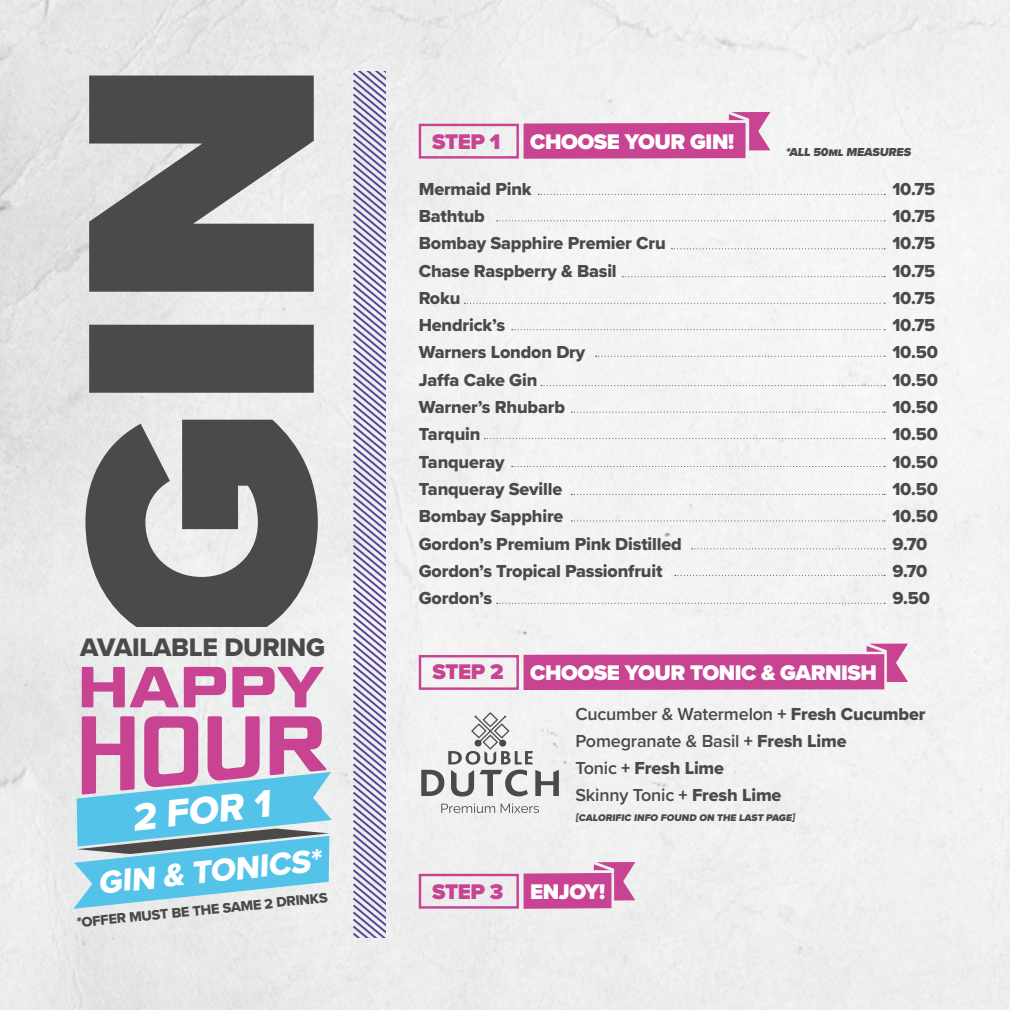
<style>
.page{position:relative;width:1010px;height:1010px;background:#fff}
.page>*{position:absolute;margin:0;border:0;box-sizing:border-box;transform-origin:0 0}
.t1{font:39.4px "Proxima Nova Extrabld";color:#fff}
.t2{font:32.8px "Proxima Nova Extrabld";color:#fff}
.t3{font:26.4px "Proxima Nova Extrabld";letter-spacing:-.01em;color:#4b4a49}
.t4{font:900 22px "Proxima Nova";letter-spacing:-.02em;color:#fff}
.t5{font:900 22px "Proxima Nova";color:#c84492}
.t6{font:18px/27.2px "Proxima Nova Extrabld";letter-spacing:-.01em;color:#4a4a49}
.t7{font:600 18px/27.2px "Proxima Nova";letter-spacing:-.01em;color:#4a4a49}
.t8{font:14.4px "Proxima Nova Extrabld";color:#4b4a49}
.t9{font:900 12px "Proxima Nova";color:#4b4a49}
.t10{font:900 10px "Proxima Nova";color:#4b4a49}
.s1{color:#c84492}
.s2{font-family:"Proxima Nova Extrabld";font-weight:400}
.s3{font-family:"Proxima Nova";font-weight:600}
</style>
<div class="page">
<img style="left:0;top:0;width:1009px;height:1009px">
<svg style="left:354px;top:71px;width:31px;height:865px"></svg>
<svg style="left:441px;top:803px;width:98px;height:9px"></svg>
<svg style="left:421px;top:712px;width:137px;height:84px"></svg>
<svg style="left:538px;top:194px;width:346px;height:1px"></svg>
<svg style="left:496px;top:220px;width:388px;height:1px"></svg>
<svg style="left:671px;top:248px;width:213px;height:1px"></svg>
<svg style="left:622px;top:276px;width:262px;height:1px"></svg>
<svg style="left:540px;top:385px;width:344px;height:1px"></svg>
<svg style="left:464px;top:302px;width:420px;height:1px"></svg>
<svg style="left:571px;top:411px;width:313px;height:1px"></svg>
<svg style="left:571px;top:520px;width:313px;height:1px"></svg>
<svg style="left:511px;top:329px;width:373px;height:1px"></svg>
<svg style="left:484px;top:438px;width:400px;height:1px"></svg>
<svg style="left:691px;top:548px;width:193px;height:1px"></svg>
<svg style="left:595px;top:355px;width:289px;height:1px"></svg>
<svg style="left:571px;top:494px;width:313px;height:1px"></svg>
<svg style="left:511px;top:466px;width:373px;height:1px"></svg>
<svg style="left:674px;top:574px;width:210px;height:1px"></svg>
<svg style="left:496px;top:602px;width:388px;height:1px"></svg>
<svg style="left:523px;top:112px;width:247px;height:47px"></svg>
<div style="left:418px;top:124px;width:100px;height:34px;border:2px solid #c84492"></div>
<svg style="left:523px;top:861px;width:112px;height:47px"></svg>
<div style="left:418px;top:873px;width:100px;height:35px;border:2px solid #c84492"></div>
<svg style="left:523px;top:643px;width:384px;height:46px"></svg>
<div style="left:418px;top:654px;width:100px;height:35px;border:2px solid #c84492"></div>
<svg style="left:85px;top:75px;width:233px;height:551px;fill:#4b4a49"></svg>
<svg style="left:82px;top:666px;width:242px;height:41px"></svg>
<svg style="left:73px;top:716px;width:259px;height:192px"></svg>
<h3 class="t3" style="left:80px;top:627px;width:246px">AVAILABLE DURING</h3>
<h1 class="t1" style="left:129px;top:788px;width:140px;rotate:-6deg">2 FOR 1</h1>
<h2 class="t2" style="left:95px;top:858px;width:226px;rotate:-6deg">GIN &amp; TONICS*</h2>
<p class="t8" style="left:76px;top:912px;width:253px;rotate:-6deg">*OFFER MUST BE THE SAME 2 DRINKS</p>
<p class="t5" style="left:432px;top:125px;width:70px">STEP 1</p>
<p class="t4" style="left:530px;top:125px;width:205px">CHOOSE YOUR GIN!</p>
<p class="t9" style="left:785px;top:143px;width:128px">*ALL 50ml MEASURES</p>
<p class="t6" style="left:418px;top:175px;width:264px">Mermaid Pink<br>Bathtub<br>Bombay Sapphire Premier Cru<br>Chase Raspberry &amp; Basil<br>Roku<br>Hendrick’s<br>Warners London Dry<br>Jaffa Cake Gin<br>Warner’s Rhubarb<br>Tarquin<br>Tanqueray<br>Tanqueray Seville<br>Bombay Sapphire<br>Gordon’s Premium Pink Distilled<br>Gordon’s Tropical Passionfruit<br>Gordon’s</p>
<p class="t6" style="left:892px;top:175px;width:47px">10.75<br>10.75<br>10.75<br>10.75<br>10.75<br>10.75<br>10.50<br>10.50<br>10.50<br>10.50<br>10.50<br>10.50<br>10.50<br>9.70<br>9.70<br>9.50</p>
<p class="t4" style="left:432px;top:656px;width:446px"><span class="s1">STEP 2</span> CHOOSE YOUR TONIC &amp; GARNISH</p>
<p class="t7" style="left:575px;top:699px;width:351px">Cucumber &amp; Watermelon <span class="s2">+ Fresh Cucumber<br></span>Pomegranate &amp; Basil <span class="s2">+ Fresh Lime</span></p>
<p class="t6" style="left:575px;top:754px;width:150px"><span class="s3">Tonic</span> + Fresh Lime</p>
<p class="t7" style="left:575px;top:781px;width:207px">Skinny Tonic <span class="s2">+ Fresh Lime</span></p>
<p class="t10" style="left:575px;top:810px;width:223px">[CALORIFIC INFO FOUND ON THE LAST PAGE]</p>
<p class="t4" style="left:432px;top:875px;width:174px"><span class="s1">STEP 3</span> ENJOY!</p>
</div>
